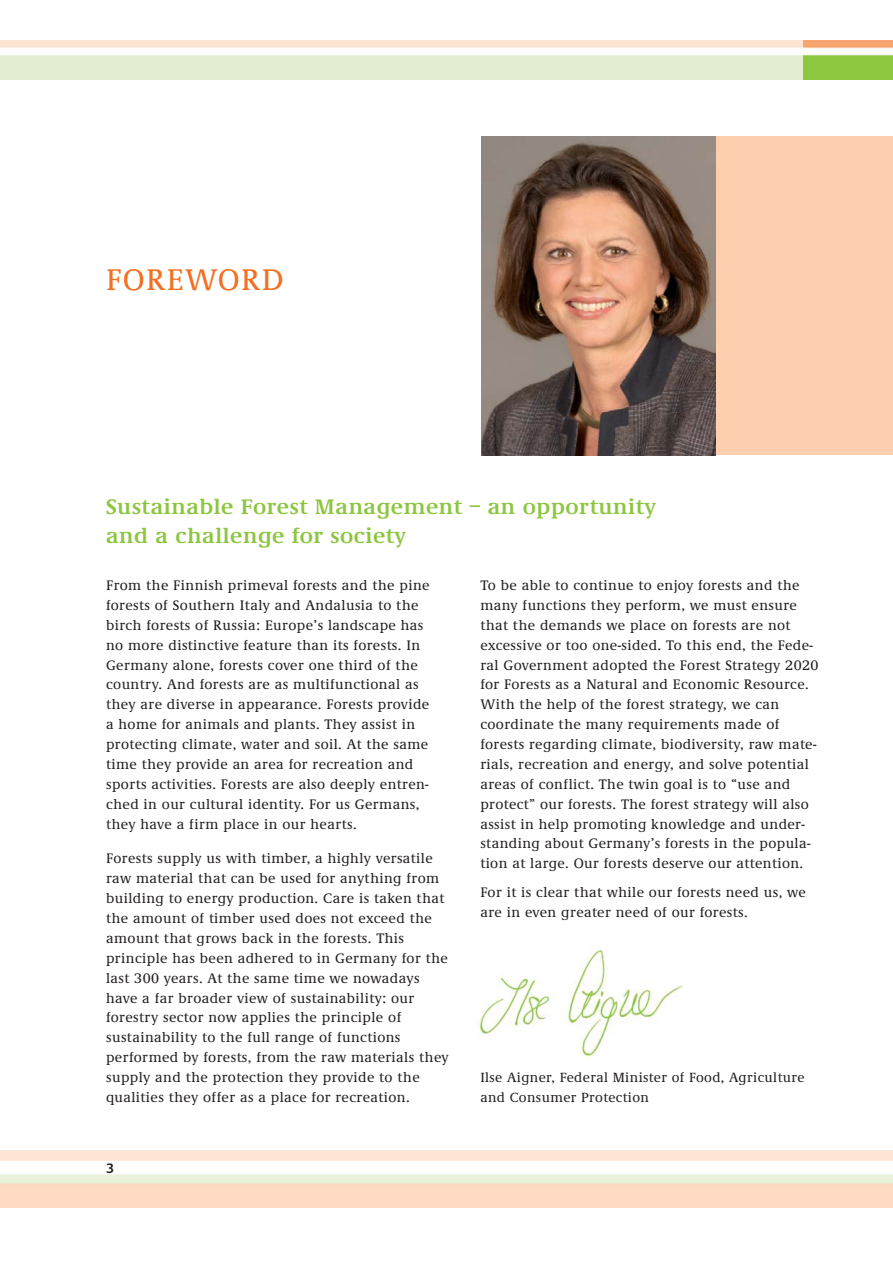
<style>
.page{position:relative;width:893px;height:1263px;background:#fff}
.page>*{position:absolute;margin:0;border:0;box-sizing:border-box;transform-origin:0 0}
.t1{font:500 30.9px "Demos EF";letter-spacing:.04em;color:#f36f21}
.t2{font:600 21.75px/29.2px "Demos EF";letter-spacing:.03em;color:#8cc63f}
.t3{font:500 14.25px/19.8px "Demos EF";letter-spacing:.03em;color:#231f20}
.t4{font:600 14.25px "Praxis EF";color:#231f20}
.t5{font:500 13.8px/19.5px "Demos EF";letter-spacing:.03em;color:#231f20}
</style>
<div class="page">
<img style="left:477px;top:949px;width:206px;height:108px">
<div style="left:715px;top:136px;width:177px;height:319px;background:#fdcfaf"></div>
<img style="left:803px;top:40px;width:89px;height:40px">
<img style="left:481px;top:136px;width:234px;height:319px">
<h1 class="t1" style="left:106px;top:268px;width:179px">FOREWORD</h1>
<h2 class="t2" style="left:106px;top:494px;width:551px">Sustainable Forest Management – an opportunity and a challenge for society</h2>
<p class="t3" style="left:106px;top:577px;width:325px">From the Finnish primeval forests and the pine forests of Southern Italy and Andalusia to the birch forests of Russia: Europe’s landscape has no more distinctive feature than its forests. In Germany alone, forests cover one third of the country. And forests are as multifunctional as they are diverse in appearance. Forests provide a home for animals and plants. They assist in protecting climate, water and soil. At the same time they provide an area for recreation and sports activities. Forests are also deeply entren&shy;ched in our cultural identity. For us Germans, they have a firm place in our hearts.</p>
<p class="t3" style="left:106px;top:850px;width:344px">Forests supply us with timber, a highly versatile raw material that can be used for anything from building to energy production. Care is taken that the amount of timber used does not exceed the amount that grows back in the forests. This principle has been adhered to in Germany for the last 300 years. At the same time we nowadays have a far broader view of sustainability: our forestry sector now applies the principle of sustainability to the full range of functions performed by forests, from the raw materials they supply and the protection they provide to the qualities they offer as a place for recreation.</p>
<p class="t4" style="left:106px;top:1163px;width:10px">3</p>
<p class="t3" style="left:480px;top:577px;width:340px">To be able to continue to enjoy forests and the many functions they perform, we must ensure that the demands we place on forests are not excessive or too one-sided. To this end, the Fede&shy;ral Government adopted the Forest Strategy 2020 for Forests as a Natural and Economic Resource.<br>With the help of the forest strategy, we can coordinate the many requirements made of forests regarding climate, biodiversity, raw mate&shy;rials, recreation and energy, and solve potential areas of conflict. The twin goal is to “use and protect” our forests. The forest strategy will also assist in help promoting knowledge and under&shy;standing about Germany’s forests in the popula&shy;tion at large. Our forests deserve our attention.</p>
<p class="t3" style="left:480px;top:884px;width:327px">For it is clear that while our forests need us, we are in even greater need of our forests.</p>
<p class="t5" style="left:480px;top:1069px;width:326px">Ilse Aigner, Federal Minister of Food, Agriculture and Consumer Protection</p>
</div>
